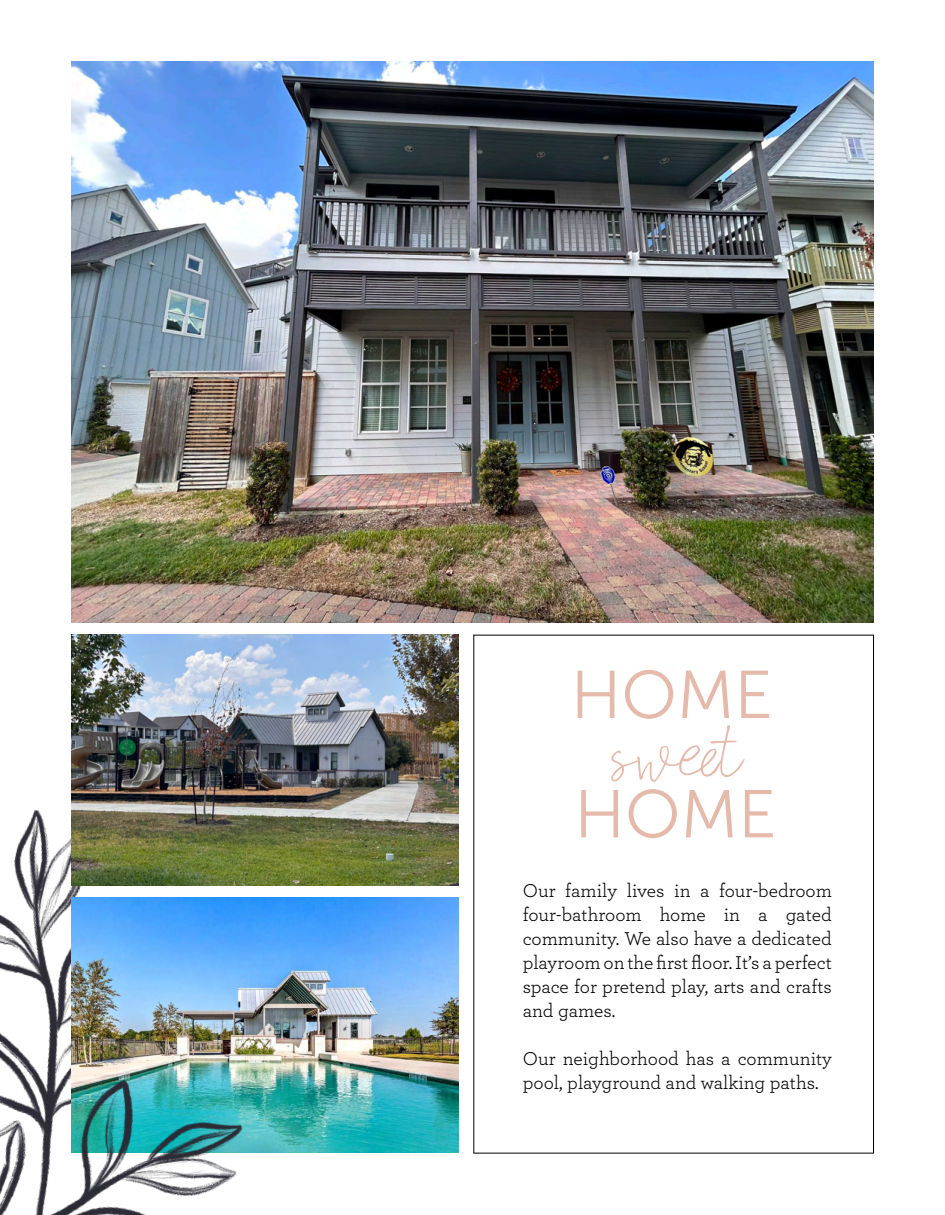
<style>
.page{position:relative;width:945px;height:1215px;background:#fff}
.page>*{position:absolute;margin:0;border:0;box-sizing:border-box;transform-origin:0 0}
.t1{font:85.5px "Aisling";color:#e6baab}
.t2{font:67.35px/119.4px "Museo Sans 300";color:#e6baab}
.t3{font:19.5px/24px "Archer";color:#000;text-align:justify}
</style>
<div class="page">
<img style="left:0;top:810px;width:81px;height:255px">
<img style="left:71px;top:61px;width:803px;height:562px">
<img style="left:71px;top:635px;width:388px;height:251px">
<img style="left:71px;top:897px;width:388px;height:256px">
<img style="left:0;top:1065px;width:254px;height:150px">
<h2 class="t2" style="left:571px;top:636px;width:207px">HOME<br>HOME</h2>
<h1 class="t1" style="left:610px;top:693px;width:133px">sweet</h1>
<p class="t3" style="left:523px;top:877px;width:311px">Our family lives in a four-bedroom four-bathroom home in a gated community. We also have a dedicated playroom on the first floor. It’s a perfect space for pretend play, arts and crafts and games.</p>
<p class="t3" style="left:523px;top:1045px;width:311px">Our neighborhood has a community pool, playground and walking paths.</p>
</div>
